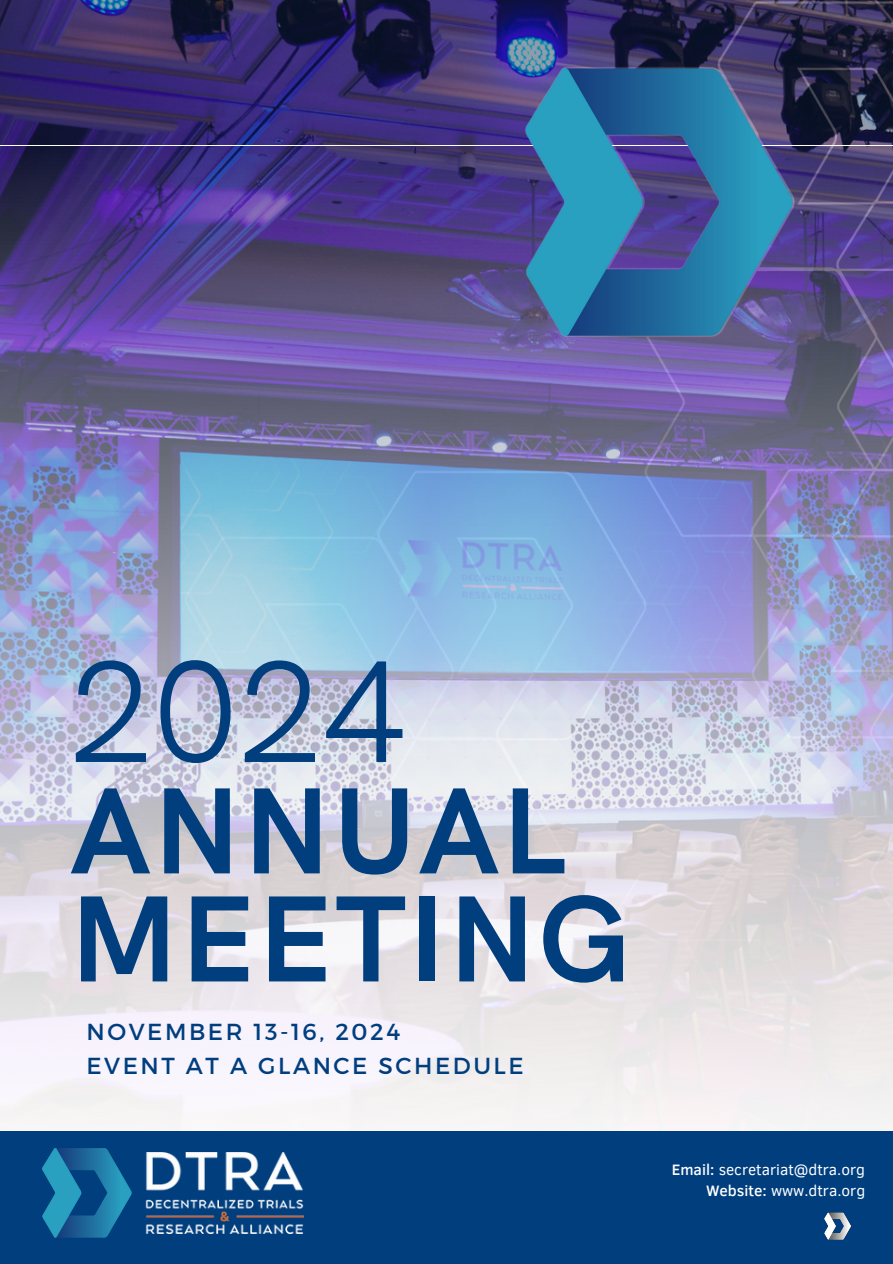
<style>
.page{position:relative;width:893px;height:1264px;background:#fff}
.page>*{position:absolute;margin:0;border:0;box-sizing:border-box;transform-origin:0 0}
.t1{font:145.65px "HK Grotesk Pro";color:#003e7e}
.t2{font:700 123.15px "HK Grotesk";letter-spacing:.02em;color:#003e7e}
.t3{font:23.1px "Montserrat";letter-spacing:.11em;color:#003e7e}
.t4{font:15.45px "Clear Sans";color:#fff}
.s1{font-weight:500}
</style>
<div class="page">
<img style="left:0;top:0;width:326px;height:145px">
<img style="left:0;top:146px;width:892px;height:979px">
<div style="left:0;top:1131px;width:892px;height:132px;background:#003e7e"></div>
<img style="left:326px;top:0;width:566px;height:532px">
<img style="left:197px;top:1152px;width:106px;height:81px">
<img style="left:824px;top:1212px;width:27px;height:28px">
<img style="left:0;top:1081px;width:197px;height:157px">
<p class="t1" style="left:70px;top:631px;width:336px">2024</p>
<p class="t2" style="left:70px;top:762px;width:497px">ANNUAL</p>
<p class="t2" style="left:70px;top:870px;width:562px">MEETING</p>
<p class="t3" style="left:87px;top:1017px;width:315px">NOVEMBER 13-16, 2024</p>
<p class="t3" style="left:87px;top:1050px;width:438px">EVENT AT A GLANCE SCHEDULE</p>
<p class="t4" style="left:671px;top:1158px;width:195px"><span class="s1">Email:</span> secretariat@dtra.org</p>
<p class="t4" style="left:706px;top:1179px;width:161px"><span class="s1">Website:</span> www.dtra.org</p>
</div>
